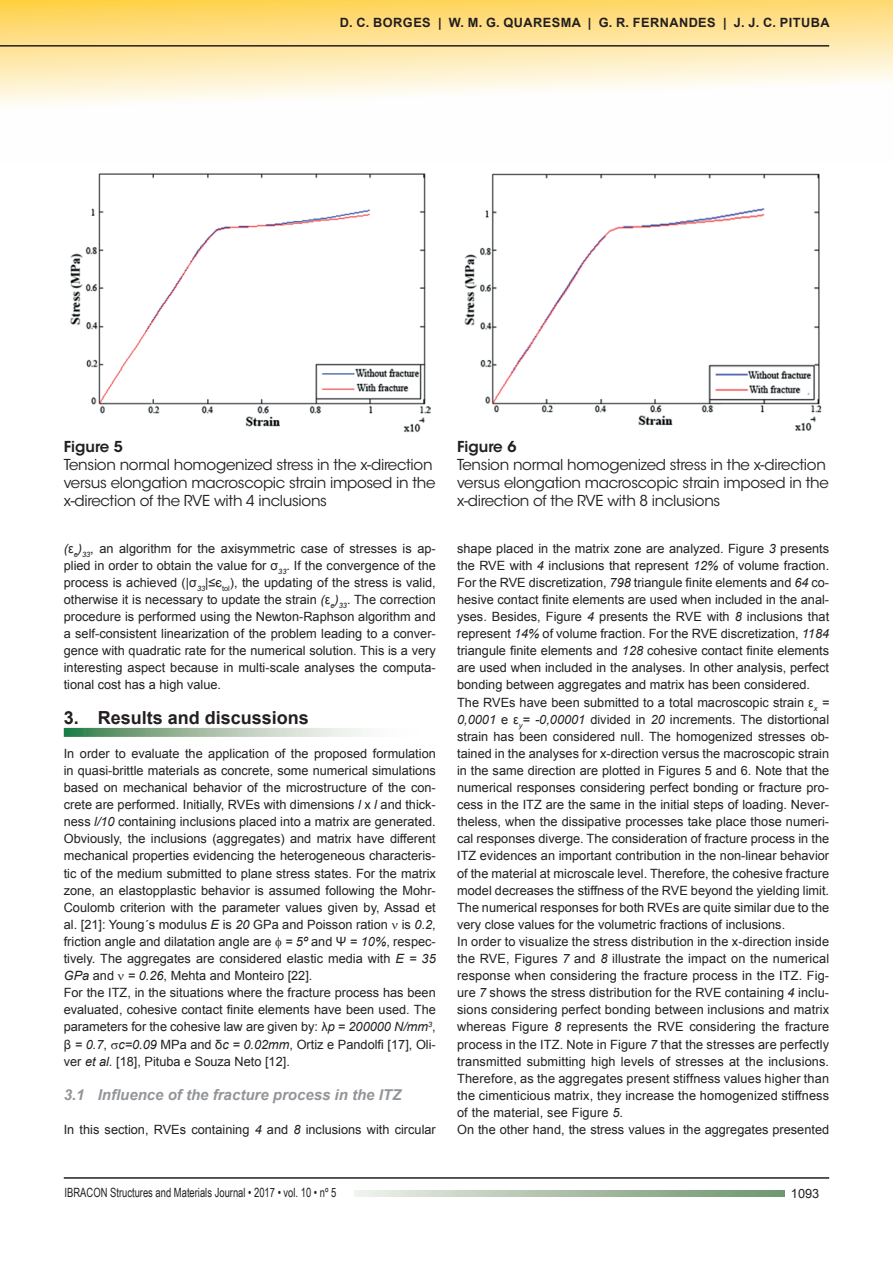
<style>
.page{position:relative;width:893px;height:1263px;background:#fff}
.page>*{position:absolute;margin:0;border:0;box-sizing:border-box;transform-origin:0 0}
.t1{font:700 18px "Arial";color:#231f20}
.t2{font:15px/18px "ITC Avant Garde Std";letter-spacing:-.02em;color:#231f20}
.t3{font:italic 700 15px "Arial";color:#939598}
.t4{font:600 15px "ITC Avant Garde Std";color:#231f20}
.t5{font:12.75px/17.1px "Arial";color:#231f20}
.t6{font:12.75px "Arial Narrow";color:#231f20;scale:.9 1}
.t7{font:700 12.75px "Arial";letter-spacing:.035em;color:#231f20}
.s1{font-style:italic}
</style>
<div class="page">
<svg style="left:0;top:0;width:893px;height:105px"></svg>
<hr style="left:64px;top:1177px;width:765px;height:2px;background:#231f20">
<hr style="left:0;top:45px;width:829px;height:2px;background:#231f20">
<svg style="left:354px;top:1190px;width:431px;height:6px;background:#acc0aa"></svg>
<svg style="left:64px;top:728px;width:299px;height:9px;background:#a3bfa7"></svg>
<img style="left:70px;top:173px;width:361px;height:259px">
<img style="left:464px;top:173px;width:358px;height:258px">
<p class="t7" style="left:340px;top:14px;width:491px">D. C. BORGES | W. M. G. QUARESMA | G. R. FERNANDES | J. J. C. PITUBA</p>
<p class="t4" style="left:64px;top:437px;width:61px">Figure 5</p>
<p class="t2" style="left:64px;top:456px;width:373px">Tension normal homogenized stress in the x-direction versus elongation macroscopic strain imposed in the x-direction of the RVE with 4 inclusions</p>
<p class="t5" style="left:64px;top:540px;width:374px;text-align:justify"><span class="s1">(</span>ε<sub>e</sub><span class="s1">)</span><sub>33</sub>, an algorithm for the axisymmetric case of stresses is ap&shy;plied in order to obtain the value for σ<sub>33</sub>. If the convergence of the process is achieved (|σ<sub>33</sub>|≤є<sub>tol</sub>), the updating of the stress is valid, otherwise it is necessary to update the strain <span class="s1">(</span>ε<sub>e</sub><span class="s1">)</span><sub>33</sub>. The correction procedure is performed using the Newton-Raphson algorithm and a self-consistent linearization of the problem leading to a conver&shy;gence with quadratic rate for the numerical solution. This is a very interesting aspect because in multi-scale analyses the computa&shy;tional cost has a high value.</p>
<h1 class="t1" style="left:64px;top:705px;width:247px">3. Results and discussions</h1>
<p class="t5" style="left:64px;top:745px;width:374px">In order to evaluate the application of the proposed formulation in quasi-brittle materials as concrete, some numerical simulations based on mechanical behavior of the microstructure of the con&shy;crete are performed. Initially, RVEs with dimensions <span class="s1">l</span> x <span class="s1">l</span> and thick&shy;ness <span class="s1">l/10</span> containing inclusions placed into a matrix are generated.<br>Obviously, the inclusions (aggregates) and matrix have different mechanical properties evidencing the heterogeneous characteris&shy;tic of the medium submitted to plane stress states. For the matrix zone, an elastopplastic behavior is assumed following the Mohr-Coulomb criterion with the parameter values given by, Assad et al. [21]: Young´s modulus <span class="s1">E</span> is <span class="s1">20</span> GPa and Poisson ration is <span class="s1">0.2</span>, friction angle and dilatation angle are <span class="s1">= 5º</span> and Ψ <span class="s1">= 10%</span>, respec&shy;tively. The aggregates are considered elastic media with <span class="s1">E = 35<br>GPa</span> and <span class="s1">= 0.26</span>, Mehta and Monteiro [22].<br>For the ITZ, in the situations where the fracture process has been evaluated, cohesive contact finite elements have been used. The parameters for the cohesive law are given by: λ<span class="s1">p = 200000 N/mm</span><sup>3</sup>, β <span class="s1">= 0.7</span>, <span class="s1">c=0.09</span> MPa and δ<span class="s1">c = 0.02mm</span>, Ortiz e Pandolfi [17], Oli&shy;ver <span class="s1">et al.</span> [18], Pituba e Souza Neto [12].</p>
<p class="t3" style="left:64px;top:1084px;width:339px">3.1 Influence of the fracture process in the ITZ</p>
<p class="t5" style="left:64px;top:1121px;width:374px">In this section, RVEs containing <span class="s1">4</span> and <span class="s1">8</span> inclusions with circular</p>
<p class="t4" style="left:457px;top:437px;width:61px">Figure 6</p>
<p class="t2" style="left:457px;top:456px;width:373px">Tension normal homogenized stress in the x-direction versus elongation macroscopic strain imposed in the x-direction of the RVE with 8 inclusions</p>
<p class="t5" style="left:457px;top:540px;width:374px">shape placed in the matrix zone are analyzed. Figure <span class="s1">3</span> presents the RVE with <span class="s1">4</span> inclusions that represent <span class="s1">12%</span> of volume fraction.<br>For the RVE discretization, <span class="s1">798</span> triangule finite elements and <span class="s1">64</span> co&shy;hesive contact finite elements are used when included in the anal&shy;yses. Besides, Figure <span class="s1">4</span> presents the RVE with <span class="s1">8</span> inclusions that represent <span class="s1">14%</span> of volume fraction. For the RVE discretization, <span class="s1">1184 </span>triangule finite elements and <span class="s1">128</span> cohesive contact finite elements are used when included in the analyses. In other analysis, perfect bonding between aggregates and matrix has been considered.<br>The RVEs have been submitted to a total macroscopic strain ε<sub>x</sub> <span class="s1">= 0,0001</span> e ε<sub>y</sub><span class="s1">= -0,00001</span> divided in <span class="s1">20</span> increments. The distortional strain has been considered null. The homogenized stresses ob&shy;tained in the analyses for x-direction versus the macroscopic strain in the same direction are plotted in Figures 5 and 6. Note that the numerical responses considering perfect bonding or fracture pro&shy;cess in the ITZ are the same in the initial steps of loading. Never&shy;theless, when the dissipative processes take place those numeri&shy;cal responses diverge. The consideration of fracture process in the ITZ evidences an important contribution in the non-linear behavior of the material at microscale level. Therefore, the cohesive fracture model decreases the stiffness of the RVE beyond the yielding limit.<br>The numerical responses for both RVEs are quite similar due to the very close values for the volumetric fractions of inclusions.<br>In order to visualize the stress distribution in the x-direction inside the RVE, Figures <span class="s1">7</span> and <span class="s1">8</span> illustrate the impact on the numerical response when considering the fracture process in the ITZ. Fig&shy;ure <span class="s1">7</span> shows the stress distribution for the RVE containing <span class="s1">4</span> inclu&shy;sions considering perfect bonding between inclusions and matrix whereas Figure <span class="s1">8</span> represents the RVE considering the fracture process in the ITZ. Note in Figure <span class="s1">7</span> that the stresses are perfectly transmitted submitting high levels of stresses at the inclusions.<br>Therefore, as the aggregates present stiffness values higher than the cimenticious matrix, they increase the homogenized stiffness of the material, see Figure <span class="s1">5</span>.<br>On the other hand, the stress values in the aggregates presented</p>
<p class="t6" style="left:65px;top:1183px;width:303px">IBRACON Structures and Materials Journal • 2017 • vol. 10 • nº 5</p>
<p class="t5" style="left:791px;top:1185px;width:30px">1093</p>
</div>
